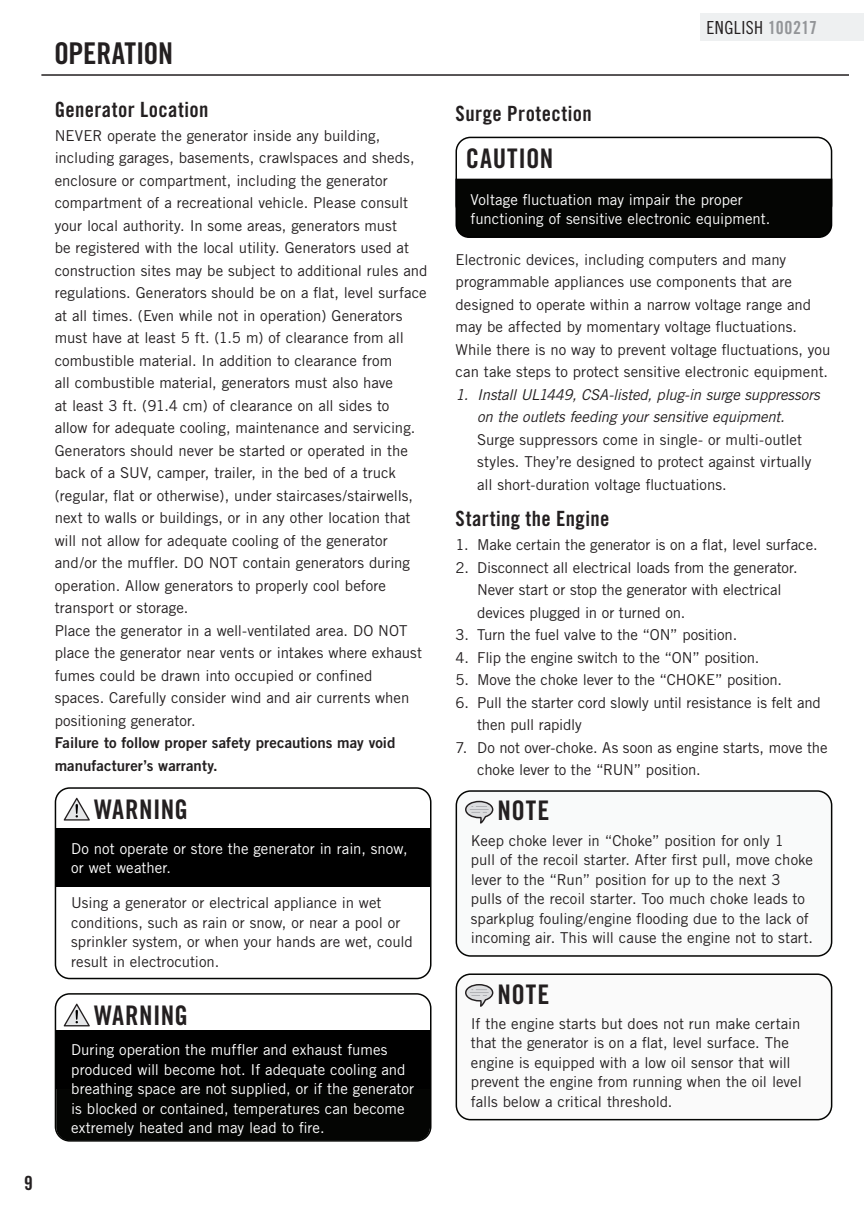
<style>
.page{position:relative;width:864px;height:1215px;background:#fff}
.page>*{position:absolute;margin:0;border:0;box-sizing:border-box;transform-origin:0 0}
.t1{font:30px "Trade Gothic Bold Cond Twenty";color:#231f20}
.t2{font:27px "Trade Gothic Bold Cond Twenty";letter-spacing:.02em;color:#231f20}
.t3{font:21px "Trade Gothic Bold Cond Twenty";letter-spacing:.02em;color:#231f20}
.t4{font:19.5px "Trade Gothic Bold Cond Twenty";color:#231f20}
.t5{font:18px "Trade Gothic Cond Eighteen";letter-spacing:.025em;color:#231f20}
.t6{font:15px/22.5px "Trade Gothic";color:#231f20}
.t7{font:15px/19.5px "Trade Gothic";letter-spacing:.005em;color:#fff}
.t8{font:italic 15px/22.5px "Trade Gothic";letter-spacing:-.015em;color:#231f20}
.t9{font:15px/22.5px "Trade Gothic Bold Two";letter-spacing:.005em;color:#231f20}
.s1{font-family:"Trade Gothic Bold Cond Twenty";color:#939598}
</style>
<div class="page">
<hr style="left:41px;top:74px;width:808px;height:2px;background:#231f20">
<div style="left:700px;top:14px;width:164px;height:27px;background:#eef0f1"></div>
<div style="left:55px;top:787px;width:377px;height:192px;border:2px solid #040503;border-radius:14px"></div>
<div style="left:56px;top:828px;width:374px;height:58px;background:#000"></div>
<svg style="left:64px;top:798px;width:26px;height:23px"></svg>
<div style="left:55px;top:993px;width:377px;height:149px;border:2px solid #040503;border-radius:14px"></div>
<svg style="left:64px;top:1004px;width:26px;height:22px"></svg>
<div style="left:56px;top:1034px;width:374px;height:107px;background:#040503;border-radius:14px"></div>
<div style="left:56px;top:1030px;width:374px;height:59px;background:#000"></div>
<div style="left:456px;top:137px;width:376px;height:83px;border:2px solid #040503;border-radius:14px"></div>
<div style="left:455px;top:177px;width:378px;height:61px;background:#040503"></div>
<div style="left:456px;top:974px;width:376px;height:146px;background:#fafafa;border-radius:14px"></div>
<div style="left:456px;top:973px;width:376px;height:147px;border:2px solid #040503;border-radius:14px"></div>
<svg style="left:465px;top:984px;width:28px;height:23px"></svg>
<div style="left:456px;top:791px;width:376px;height:165px;background:#f9fafa;border-radius:14px"></div>
<div style="left:456px;top:790px;width:376px;height:167px;border:2px solid #040503;border-radius:14px"></div>
<svg style="left:465px;top:801px;width:28px;height:23px"></svg>
<h3 class="t4" style="left:24px;top:1172px;width:10px">9</h3>
<h1 class="t1" style="left:54px;top:35px;width:29px">Operation</h1>
<h3 class="t3" style="left:55px;top:97px;width:155px">Generator Location</h3>
<p class="t6" style="left:55px;top:124px;width:374px">NEVER operate the generator inside any building, including garages, basements, crawlspaces and sheds, enclosure or compartment, including the generator compartment of a recreational vehicle. Please consult your local authority. In some areas, generators must<br>be registered with the local utility. Generators used at construction sites may be subject to additional rules and regulations. Generators should be on a flat, level surface at all times. (Even while not in operation) Generators must have at least 5 ft. (1.5 m) of clearance from all combustible material. In addition to clearance from<br>all combustible material, generators must also have<br>at least 3 ft. (91.4 cm) of clearance on all sides to<br>allow for adequate cooling, maintenance and servicing.<br>Generators should never be started or operated in the back of a SUV, camper, trailer, in the bed of a truck (regular, flat or otherwise), under staircases/stairwells, next to walls or buildings, or in any other location that will not allow for adequate cooling of the generator and/or the muffler. DO NOT contain generators during operation. Allow generators to properly cool before transport or storage.<br>Place the generator in a well-ventilated area. DO NOT place the generator near vents or intakes where exhaust fumes could be drawn into occupied or confined<br>spaces. Carefully consider wind and air currents when positioning generator.</p>
<p class="t9" style="left:55px;top:732px;width:342px">Failure to follow proper safety precautions may void manufacturer’s warranty.</p>
<h2 class="t2" style="left:94px;top:793px;width:95px">WARNING</h2>
<p class="t7" style="left:71px;top:839px;width:338px">Do not operate or store the generator in rain, snow, or wet weather.</p>
<p class="t6" style="left:71px;top:893px;width:343px;line-height:19.5px">Using a generator or electrical appliance in wet conditions, such as rain or snow, or near a pool or sprinkler system, or when your hands are wet, could result in electrocution.</p>
<h2 class="t2" style="left:94px;top:999px;width:95px">WARNING</h2>
<p class="t7" style="left:71px;top:1040px;width:344px">During operation the muffler and exhaust fumes produced will become hot. If adequate cooling and breathing space are not supplied, or if the generator is blocked or contained, temperatures can become extremely heated and may lead to fire.</p>
<h3 class="t3" style="left:456px;top:101px;width:138px">Surge Protection</h3>
<h2 class="t2" style="left:466px;top:142px;width:89px">CAUTION</h2>
<p class="t5" style="left:706px;top:17px;width:112px">ENGLISH <span class="s1">100217</span></p>
<p class="t7" style="left:471px;top:190px;width:301px">Voltage fluctuation may impair the proper functioning of sensitive electronic equipment.</p>
<p class="t6" style="left:456px;top:248px;width:376px">Electronic devices, including computers and many programmable appliances use components that are designed to operate within a narrow voltage range and may be affected by momentary voltage fluctuations.<br>While there is no way to prevent voltage fluctuations, you can take steps to protect sensitive electronic equipment.</p>
<p class="t8" style="left:477px;top:383px;width:344px;text-indent:-22px">1. Install UL1449, CSA-listed, plug-in surge suppressors on the outlets feeding your sensitive equipment.</p>
<p class="t6" style="left:477px;top:428px;width:336px">Surge suppressors come in single- or multi-outlet styles. They’re designed to protect against virtually all short-duration voltage fluctuations.</p>
<h3 class="t3" style="left:456px;top:506px;width:155px">Starting the Engine</h3>
<p class="t6" style="left:456px;top:534px;width:364px">1. Make certain the generator is on a flat, level surface.</p>
<p class="t6" style="left:477px;top:556px;width:322px;text-indent:-22px">2. Disconnect all electrical loads from the generator.<br>Never start or stop the generator with electrical devices plugged in or turned on.</p>
<p class="t6" style="left:456px;top:624px;width:283px">3. Turn the fuel valve to the “ON” position.</p>
<p class="t6" style="left:456px;top:646px;width:305px">4. Flip the engine switch to the “ON” position.</p>
<p class="t6" style="left:456px;top:669px;width:328px">5. Move the choke lever to the “CHOKE” position.</p>
<p class="t6" style="left:477px;top:691px;width:345px;text-indent:-22px">6. Pull the starter cord slowly until resistance is felt and then pull rapidly</p>
<p class="t6" style="left:477px;top:736px;width:352px;text-indent:-22px">7. Do not over-choke. As soon as engine starts, move the choke lever to the “RUN” position.</p>
<h2 class="t2" style="left:498px;top:794px;width:53px">NOTE</h2>
<p class="t6" style="left:471px;top:830px;width:344px;line-height:19.5px">Keep choke lever in “Choke” position for only 1<br>pull of the recoil starter. After first pull, move choke lever to the “Run” position for up to the next 3 pulls of the recoil starter. Too much choke leads to sparkplug fouling/engine flooding due to the lack of incoming air. This will cause the engine not to start.</p>
<h2 class="t2" style="left:498px;top:978px;width:53px">NOTE</h2>
<p class="t6" style="left:471px;top:1014px;width:333px;line-height:19.5px">If the engine starts but does not run make certain that the generator is on a flat, level surface. The engine is equipped with a low oil sensor that will prevent the engine from running when the oil level falls below a critical threshold.</p>
</div>
